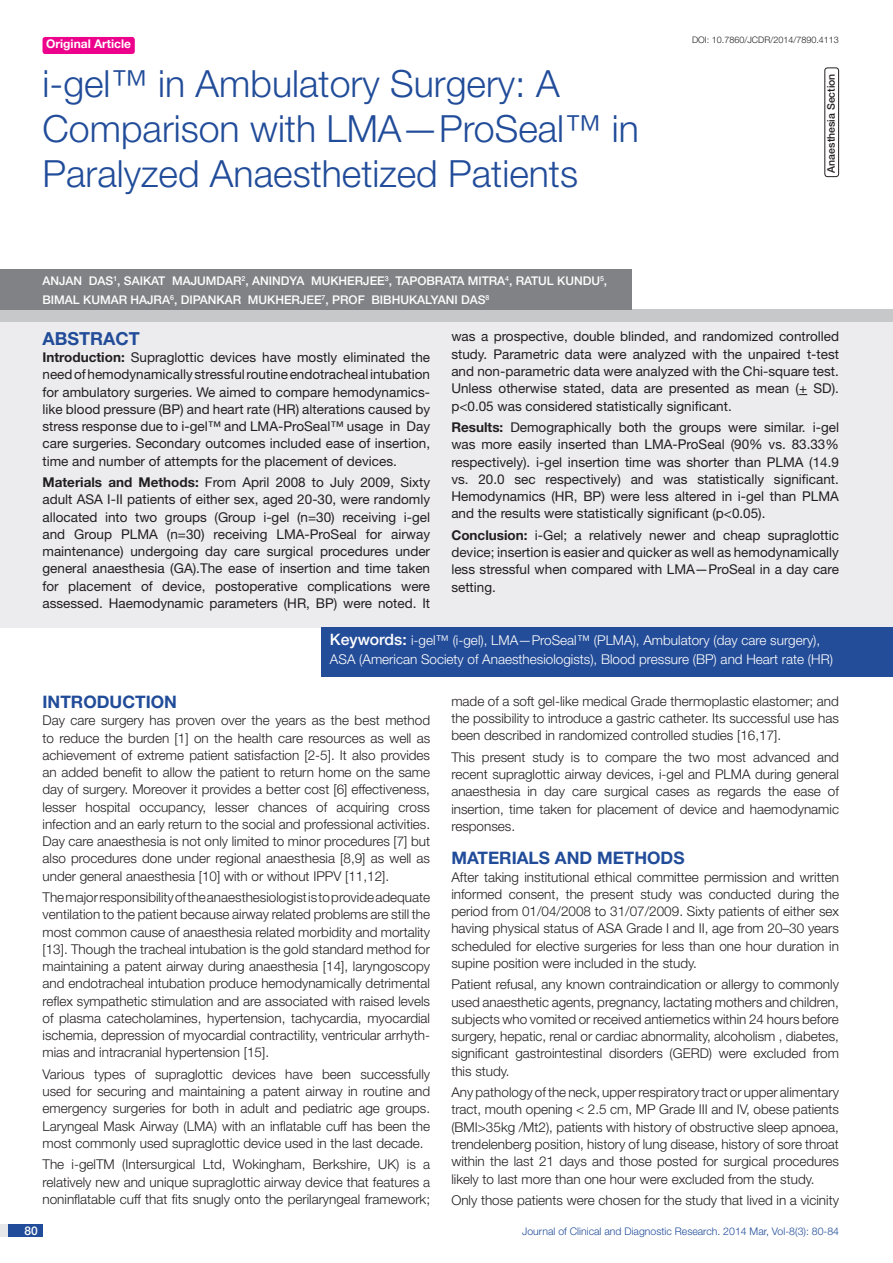
<style>
.page{position:relative;width:893px;height:1263px;background:#fff}
.page>*{position:absolute;margin:0;border:0;box-sizing:border-box;transform-origin:0 0}
.t1{font:300 37.5px/45px "Helvetica Neue";color:#214c99}
.Abstract_head{font:700 18px "Helvetica Neue";color:#214c99}
.Level_1{font:700 17.25px "Helvetica Neue";color:#214c99}
.Body_text{font:300 13.5px/17.2px "Helvetica Neue";color:#231f20;text-align:justify}
.Body_text-2{font:13.5px/17.2px "Helvetica Neue";color:#231f20;text-align:justify}
.t2{font:300 13.5px/18.8px "Helvetica Neue";color:#fff}
.Author{font:500 12px "Helvetica Neue";color:#fff}
.t3{font:700 12px "Helvetica Neue";color:#fff}
.t4{font:300 10.5px "Helvetica Neue";color:#214c99}
.t5{font:500 10.5px "Helvetica Neue";color:#231f20}
.DOI{font:300 9px "Helvetica Neue";color:#231f20}
.s1{color:#244d99}
.s2{font-weight:700}
.s3{font-weight:500;font-size:15.75px}
</style>
<div class="page">
<div style="left:0;top:1224px;width:43px;height:13px;background:#e6e7e9"></div>
<div style="left:8px;top:1224px;width:35px;height:13px;background:#214c99"></div>
<div style="left:43px;top:37px;width:92px;height:17px;background:#ed028c;border-radius:3px"></div>
<div style="left:0;top:317px;width:893px;height:311px;background:#ececee"></div>
<div style="left:0;top:310px;width:893px;height:12px;background:#c7c8ca"></div>
<div style="left:321px;top:628px;width:572px;height:49px;background:#244d99"></div>
<div style="left:0;top:270px;width:632px;height:40px;background:#808285"></div>
<div style="left:824px;top:67px;width:15px;height:110px;border:1px solid #231f20;border-radius:3px"></div>
<p class="t3" style="left:46px;top:37px;width:87px">Original Article</p>
<p class="t1" style="left:43px;top:60px;width:598px">i-gel™ in Ambulatory Surgery: A<br>Comparison with LMA—ProSeal™ in<br>Paralyzed Anaesthetized Patients</p>
<p class="Author" style="left:43px;top:274px;width:174px">ANJAN DAS<sup>1</sup>, SAIKAT MAJUMDA</p>
<p class="Author" style="left:233px;top:274px;width:376px">R<sup>2</sup>, ANINDYA MUKHERJEE<sup>3</sup>, TAPOBRATA MITRA<sup>4</sup>, RATUL KUNDU<sup>5</sup>,</p>
<p class="Author" style="left:43px;top:292px;width:448px">BIMAL KUMAR HAJRA<sup>6</sup>, DIPANKAR MUKHERJEE<sup>7</sup>, PROF BIBHUKALYANI DAS<sup>8</sup></p>
<p class="DOI" style="left:692px;top:35px;width:148px">DOI: 10.7860/JCDR/2014/7890.4113</p>
<p class="t5" style="left:825px;top:173px;width:101px;rotate:-90deg">ANAESTHESIA SECTION</p>
<p class="Abstract_head" style="left:43px;top:327px;width:98px">ABST<span class="s1">RAC</span>T</p>
<p class="Body_text-2" style="left:43px;top:349px;width:389px"><span class="s2">Introduction:</span> Supraglottic devices have mostly eliminated the need of hemodynamically stressful routine endotracheal intubation for ambulatory surgeries. We aimed to compare hemodynamics&shy;like blood pressure (BP) and heart rate (HR) alterations caused by stress response due to i-gel™ and LMA-ProSeal™ usage in Day care surgeries. Secondary outcomes included ease of insertion, time and number of attempts for the placement of devices.</p>
<p class="Body_text-2" style="left:43px;top:474px;width:389px"><span class="s2">Materials and Methods:</span> From April 2008 to July 2009, Sixty adult ASA I-II patients of either sex, aged 20-30, were randomly allocated into two groups (Group i-gel (n=30) receiving i-gel and Group PLMA (n=30) receiving LMA-ProSeal for airway maintenance) undergoing day care surgical procedures under general anaesthesia (GA).The ease of insertion and time taken for placement of device, postoperative complications were assessed. Haemodynamic parameters (HR, BP) were noted. It</p>
<p class="Body_text-2" style="left:451px;top:328px;width:389px">was a prospective, double blinded, and randomized controlled study. Parametric data were analyzed with the unpaired t-test and non-parametric data were analyzed with the Chi-square test.<br>Unless otherwise stated, data are presented as mean (+ SD). p&lt;0.05 was considered statistically significant.</p>
<p class="Body_text-2" style="left:451px;top:418px;width:389px"><span class="s2">Results:</span> Demographically both the groups were similar. i-gel was more easily inserted than LMA-ProSeal (90% vs. 83.33% respectively). i-gel insertion time was shorter than PLMA (14.9 vs. 20.0 sec respectively) and was statistically significant.<br>Hemodynamics (HR, BP) were less altered in i-gel than PLMA and the results were statistically significant (p&lt;0.05).</p>
<p class="Body_text-2" style="left:451px;top:526px;width:389px"><span class="s2">Conclusion:</span> i-Gel; a relatively newer and cheap supraglottic device; insertion is easier and quicker as well as hemodynamically less stressful when compared with LMA—ProSeal in a day care setting.</p>
<p class="t2" style="left:330px;top:630px;width:504px"><span class="s3">KEYWORDS:</span> i-gel™ (i-gel), LMA—ProSeal™ (PLMA), Ambulatory (day care surgery),<br>ASA (American Society of Anaesthesiologists), Blood pressure (BP) and Heart rate (HR)</p>
<p class="Level_1" style="left:43px;top:691px;width:136px">Introduction</p>
<p class="Body_text" style="left:43px;top:712px;width:389px">Day care surgery has proven over the years as the best method to reduce the burden [1] on the health care resources as well as achievement of extreme patient satisfaction [2-5]. It also provides an added benefit to allow the patient to return home on the same day of surgery. Moreover it provides a better cost [6] effectiveness, lesser hospital occupancy, lesser chances of acquiring cross infection and an early return to the social and professional activities.<br>Day care anaesthesia is not only limited to minor procedures [7] but also procedures done under regional anaesthesia [8,9] as well as under general anaesthesia [10] with or without IPPV [11,12].</p>
<p class="Body_text" style="left:43px;top:888px;width:389px">The major responsibility of the anaesthesiologist is to provide adequate ventilation to the patient because airway related problems are still the most common cause of anaesthesia related morbidity and mortality [13]. Though the tracheal intubation is the gold standard method for maintaining a patent airway during anaesthesia [14], laryngoscopy and endotracheal intubation produce hemodynamically detrimental reflex sympathetic stimulation and are associated with raised levels of plasma catecholamines, hypertension, tachycardia, myocardial ischemia, depression of myocardial contractility, ventricular arrhyth&shy;mias and intracranial hypertension [15].</p>
<p class="Body_text" style="left:43px;top:1065px;width:389px">Various types of supraglottic devices have been successfully used for securing and maintaining a patent airway in routine and emergency surgeries for both in adult and pediatric age groups.<br>Laryngeal Mask Airway (LMA) with an inflatable cuff has been the most commonly used supraglottic device used in the last decade.</p>
<p class="Body_text" style="left:43px;top:1156px;width:389px">The i-gelTM (Intersurgical Ltd, Wokingham, Berkshire, UK) is a relatively new and unique supraglottic airway device that features a noninflatable cuff that fits snugly onto the perilaryngeal framework;</p>
<p class="Body_text" style="left:451px;top:692px;width:389px">made of a soft gel-like medical Grade thermoplastic elastomer; and the possibility to introduce a gastric catheter. Its successful use has been described in randomized controlled studies [16,17].</p>
<p class="Body_text" style="left:451px;top:748px;width:389px">This present study is to compare the two most advanced and recent supraglottic airway devices, i-gel and PLMA during general anaesthesia in day care surgical cases as regards the ease of insertion, time taken for placement of device and haemodynamic responses.</p>
<p class="Level_1" style="left:451px;top:848px;width:235px">Materials and Methods</p>
<p class="Body_text" style="left:451px;top:868px;width:389px">After taking institutional ethical committee permission and written informed consent, the present study was conducted during the period from 01/04/2008 to 31/07/2009. Sixty patients of either sex having physical status of ASA Grade I and II, age from 20–30 years scheduled for elective surgeries for less than one hour duration in supine position were included in the study.</p>
<p class="Body_text" style="left:451px;top:976px;width:389px">Patient refusal, any known contraindication or allergy to commonly used anaesthetic agents, pregnancy, lactating mothers and children, subjects who vomited or received antiemetics within 24 hours before surgery, hepatic, renal or cardiac abnormality, alcoholism , diabetes, significant gastrointestinal disorders (GERD) were excluded from this study.</p>
<p class="Body_text" style="left:451px;top:1083px;width:389px">Any pathology of the neck, upper respiratory tract or upper alimentary tract, mouth opening &lt; 2.5 cm, MP Grade III and IV, obese patients (BMI&gt;35kg /Mt2), patients with history of obstructive sleep apnoea, trendelenberg position, history of lung disease, history of sore throat within the last 21 days and those posted for surgical procedures likely to last more than one hour were excluded from the study.</p>
<p class="Body_text" style="left:451px;top:1191px;width:389px">Only those patients were chosen for the study that lived in a vicinity</p>
<p class="Author" style="left:24px;top:1223px;width:15px">80</p>
<p class="t4" style="left:522px;top:1225px;width:318px">Journal of Clinical and Diagnostic Research. 2014 Mar, Vol-8(3): 80-84</p>
</div>
